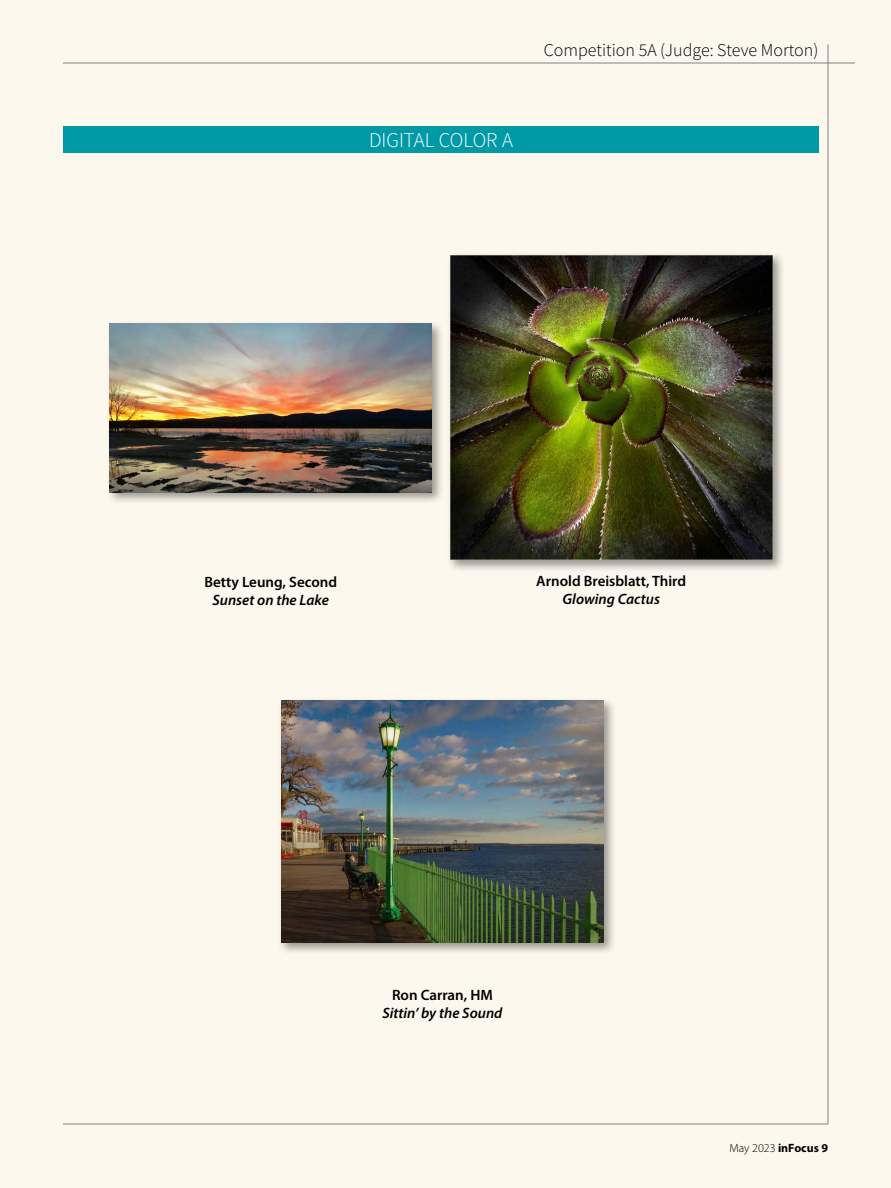
<style>
.page{position:relative;width:891px;height:1188px;background:#fdf8ee}
.page>*{position:absolute;margin:0;border:0;box-sizing:border-box;transform-origin:0 0}
.t1{font:300 21px "Source Sans Pro";color:#fff}
.t2{font:300 18px "Source Sans Pro";color:#000}
.t3{font:600 15px "Myriad Pro";color:#000}
.t4{font:italic 600 15px "Myriad Pro";color:#000}
.t5{font:700 12px "Myriad Pro";color:#000}
.s1{font-weight:300}
</style>
<div class="page">
<hr style="left:828px;top:44px;width:1px;height:1080px;background:#808285">
<hr style="left:63px;top:63px;width:792px;height:1px;background:#808285">
<hr style="left:63px;top:1124px;width:765px;height:1px;background:#808285">
<div style="left:278px;top:697px;width:338px;height:258px;background:#000;opacity:.4"></div>
<img style="left:281px;top:700px;width:323px;height:242px">
<div style="left:446px;top:251px;width:339px;height:322px;background:#000;opacity:.4"></div>
<img style="left:450px;top:255px;width:322px;height:305px">
<div style="left:106px;top:320px;width:338px;height:185px;background:#000;opacity:.4"></div>
<img style="left:110px;top:324px;width:322px;height:168px">
<div style="left:63px;top:126px;width:756px;height:27px;background:#009aa7"></div>
<h1 class="t1" style="left:369px;top:127px;width:145px">DIGITAL COLOR A</h1>
<p class="t2" style="left:544px;top:39px;width:276px">Competition 5A (Judge: Steve Morton)</p>
<p class="t3" style="left:204px;top:573px;width:134px">Betty Leung, Second</p>
<p class="t4" style="left:213px;top:591px;width:118px">Sunset on the Lake</p>
<p class="t3" style="left:536px;top:572px;width:151px">Arnold Breisblatt, Third</p>
<p class="t4" style="left:563px;top:590px;width:99px">Glowing Cactus</p>
<p class="t3" style="left:392px;top:986px;width:102px">Ron Carran, HM</p>
<p class="t4" style="left:383px;top:1004px;width:121px">Sittin’ by the Sound</p>
<p class="t5" style="left:729px;top:1140px;width:100px"><span class="s1">May 2023</span> inFocus 9</p>
</div>
